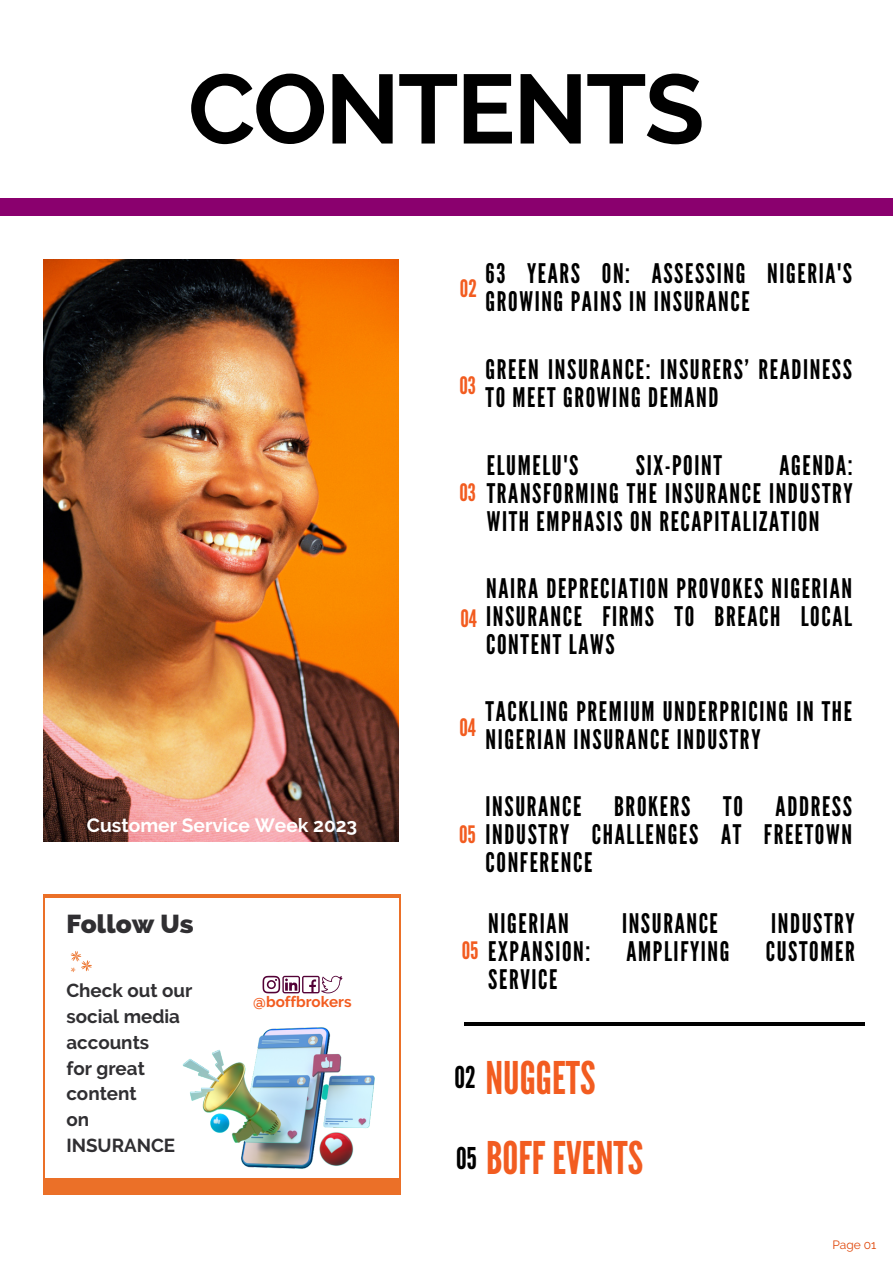
<style>
.page{position:relative;width:893px;height:1264px;background:#fff}
.page>*{position:absolute;margin:0;border:0;box-sizing:border-box;transform-origin:0 0}
.t1{font:700 97.8px "Raleway";letter-spacing:-.02em;color:#000}
.t2{font:45px "League Gothic";color:#f25c20}
.t3{font:30px "League Gothic";color:#000}
.t4{font:27px/28px "League Gothic";letter-spacing:.06em;color:#000}
.t5{font:800 26.1px "Raleway";color:#302f32}
.t6{font:24px "League Gothic";color:#f25c20}
.t7{font:700 19.2px "Raleway";color:#fff}
.t8{font:700 18.75px/25.8px "Raleway";color:#302f32}
.t9{font:700 15.15px "Raleway";color:#f25c20}
.t10{font:12px "Raleway";color:#df4609}
</style>
<div class="page">
<svg style="left:464px;top:1022px;width:400px;height:3px"></svg>
<div style="left:43px;top:895px;width:358px;height:299px;background:#eb7028"></div>
<div style="left:46px;top:898px;width:352px;height:279px;background:#fff"></div>
<svg style="left:70px;top:951px;width:22px;height:22px"></svg>
<img style="left:182px;top:1027px;width:193px;height:142px">
<svg style="left:262px;top:975px;width:80px;height:18px"></svg>
<img style="left:43px;top:259px;width:355px;height:583px">
<div style="left:0;top:198px;width:892px;height:18px;background:#8a006e"></div>
<p class="t1" style="left:188px;top:52px;width:518px">CONTENTS</p>
<p class="t7" style="left:87px;top:813px;width:272px">Customer Service Week 2023</p>
<p class="t5" style="left:66px;top:908px;width:129px">Follow Us</p>
<p class="t8" style="left:66px;top:977px;width:127px">Check out our social media accounts</p>
<p class="t8" style="left:66px;top:1055px;width:80px">for great content</p>
<p class="t8" style="left:66px;top:1106px;width:24px">on</p>
<p class="t8" style="left:66px;top:1132px;width:110px">INSURANCE</p>
<p class="t9" style="left:253px;top:992px;width:100px">@boffbrokers</p>
<p class="t6" style="left:460px;top:275px;width:19px">02</p>
<p class="t4" style="left:485px;top:260px;width:368px">63 YEARS ON: ASSESSING NIGERIA'S<br>GROWING PAINS IN INSURANCE</p>
<p class="t6" style="left:459px;top:371px;width:18px">03</p>
<p class="t4" style="left:485px;top:356px;width:368px">GREEN INSURANCE: INSURERS’ READINESS<br>TO MEET GROWING DEMAND</p>
<p class="t6" style="left:459px;top:478px;width:18px">03</p>
<p class="t4" style="left:487px;top:452px;width:93px">ELUMELU'S</p>
<p class="t4" style="left:635px;top:452px;width:88px">SIX-POINT</p>
<p class="t4" style="left:487px;top:452px;width:367px;text-align:justify;text-indent:292px">AGENDA:<br>TRANSFORMING THE INSURANCE INDUSTRY WITH EMPHASIS ON RECAPITALIZATION</p>
<p class="t6" style="left:460px;top:604px;width:18px">04</p>
<p class="t4" style="left:486px;top:575px;width:367px;text-align:justify">NAIRA DEPRECIATION PROVOKES NIGERIAN INSURANCE FIRMS TO BREACH LOCAL CONTENT LAWS</p>
<p class="t6" style="left:459px;top:713px;width:18px">04</p>
<p class="t4" style="left:485px;top:698px;width:368px">TACKLING PREMIUM UNDERPRICING IN THE<br>NIGERIAN INSURANCE INDUSTRY</p>
<p class="t6" style="left:459px;top:820px;width:18px">05</p>
<p class="t4" style="left:485px;top:792px;width:368px;text-align:justify">INSURANCE BROKERS TO ADDRESS INDUSTRY CHALLENGES AT FREETOWN CONFERENCE</p>
<p class="t6" style="left:462px;top:936px;width:18px">05</p>
<p class="t4" style="left:488px;top:909px;width:82px">NIGERIAN</p>
<p class="t4" style="left:622px;top:909px;width:97px">INSURANCE</p>
<p class="t4" style="left:771px;top:909px;width:85px">INDUSTRY</p>
<p class="t4" style="left:488px;top:937px;width:104px">EXPANSION:</p>
<p class="t4" style="left:626px;top:937px;width:104px">AMPLIFYING</p>
<p class="t4" style="left:765px;top:937px;width:90px">CUSTOMER</p>
<p class="t4" style="left:488px;top:966px;width:71px">SERVICE</p>
<p class="t3" style="left:454px;top:1059px;width:23px">02</p>
<p class="t2" style="left:485px;top:1051px;width:112px">NUGGETS</p>
<p class="t3" style="left:456px;top:1140px;width:22px">05</p>
<p class="t2" style="left:486px;top:1132px;width:159px">BOFF EVENTS</p>
<p class="t10" style="left:832px;top:1237px;width:45px">Page 01</p>
</div>
